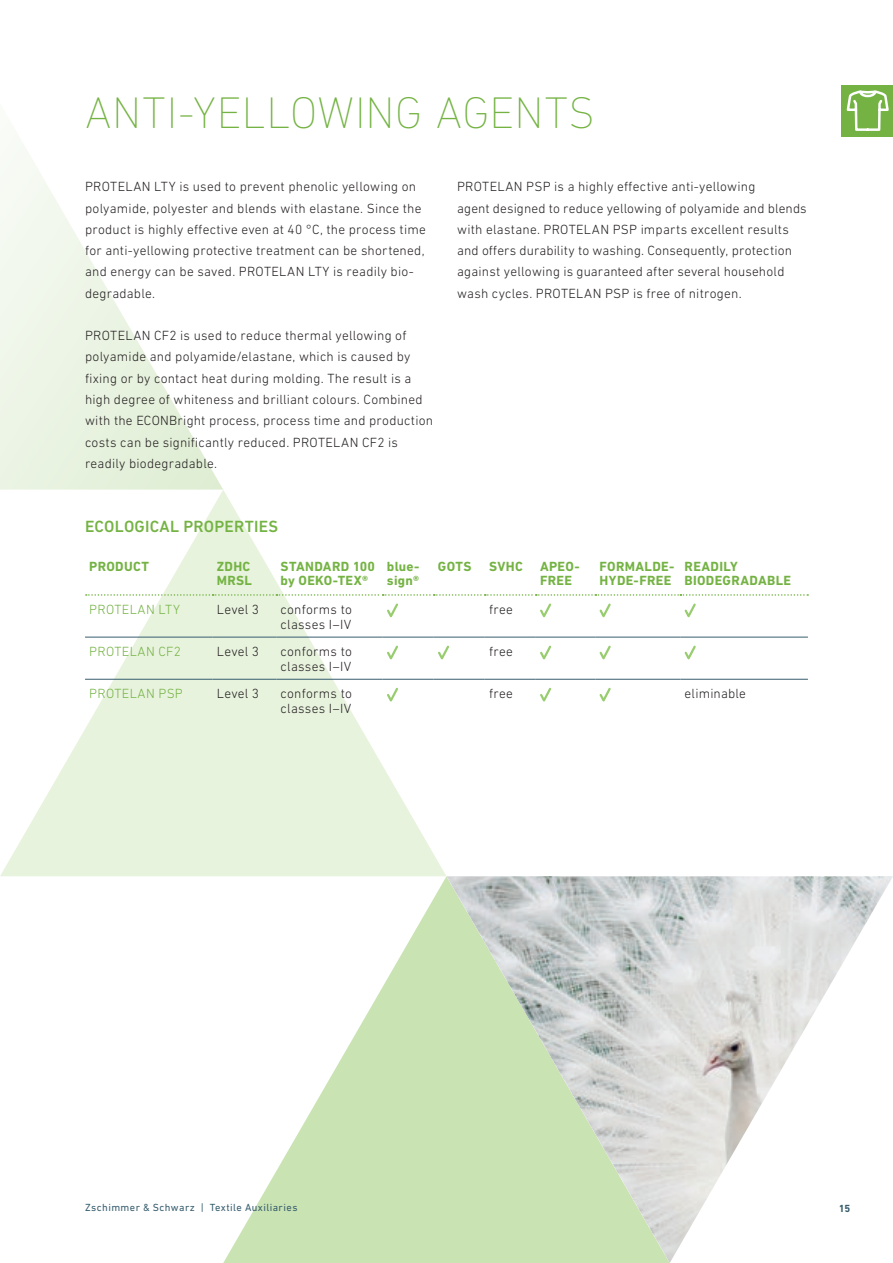
<style>
.page{position:relative;width:893px;height:1263px;background:#fff}
.page>*{position:absolute;margin:0;border:0;box-sizing:border-box;transform-origin:0 0}
.ZS_INNEN_HEAD{font:200 45px "DIN Next LT Pro";letter-spacing:.01em;color:#74b343}
.SUBHEAD{font:500 16.5px "DIN Next LT Pro";letter-spacing:.015em;color:#74b343}
.ZS_FLIESSTEXT{font:300 13.5px/21.3px "DIN Next LT Pro";letter-spacing:.015em;color:#231f20}
.t1{font:700 13.5px/13.5px "DIN Next LT Pro";letter-spacing:.02em;color:#74b343}
.t2{font:300 13.5px "DIN Next LT Pro";letter-spacing:.02em;color:#74b343}
.t3{font:10.5px "DIN Next LT Pro";letter-spacing:.04em;color:#375d6e}
.t4{font:700 10.5px "DIN Next LT Pro";color:#375d6e}
</style>
<div class="page">
<svg style="left:223px;top:876px;width:223px;height:387px"></svg>
<img style="left:446px;top:876px;width:447px;height:387px">
<svg style="left:0;top:490px;width:446px;height:386px;fill:#e8f3de"></svg>
<svg style="left:0;top:144px;width:223px;height:346px"></svg>
<div style="left:842px;top:85px;width:51px;height:51px;background:#74b343"></div>
<svg style="left:847px;top:90px;width:42px;height:41px"></svg>
<hr style="left:85px;top:637px;width:128px;height:1px;background:#375d6e">
<hr style="left:213px;top:637px;width:63px;height:1px;background:#375d6e">
<hr style="left:276px;top:637px;width:107px;height:1px;background:#375d6e">
<hr style="left:383px;top:637px;width:51px;height:1px;background:#375d6e">
<hr style="left:434px;top:637px;width:51px;height:1px;background:#375d6e">
<hr style="left:485px;top:637px;width:51px;height:1px;background:#375d6e">
<hr style="left:536px;top:637px;width:59px;height:1px;background:#375d6e">
<hr style="left:595px;top:637px;width:85px;height:1px;background:#375d6e">
<hr style="left:680px;top:637px;width:128px;height:1px;background:#375d6e">
<hr style="left:85px;top:679px;width:128px;height:1px;background:#375d6e">
<hr style="left:213px;top:679px;width:63px;height:1px;background:#375d6e">
<hr style="left:276px;top:679px;width:107px;height:1px;background:#375d6e">
<hr style="left:383px;top:679px;width:51px;height:1px;background:#375d6e">
<hr style="left:434px;top:679px;width:51px;height:1px;background:#375d6e">
<hr style="left:485px;top:679px;width:51px;height:1px;background:#375d6e">
<hr style="left:536px;top:679px;width:59px;height:1px;background:#375d6e">
<hr style="left:595px;top:679px;width:85px;height:1px;background:#375d6e">
<hr style="left:680px;top:679px;width:128px;height:1px;background:#375d6e">
<svg style="left:86px;top:594px;width:722px;height:27px"></svg>
<svg style="left:385px;top:644px;width:15px;height:19px"></svg>
<svg style="left:436px;top:644px;width:13px;height:19px"></svg>
<svg style="left:540px;top:645px;width:12px;height:15px"></svg>
<svg style="left:599px;top:645px;width:12px;height:15px"></svg>
<svg style="left:684px;top:645px;width:12px;height:15px"></svg>
<svg style="left:385px;top:686px;width:15px;height:19px"></svg>
<svg style="left:540px;top:687px;width:11px;height:15px"></svg>
<svg style="left:599px;top:687px;width:12px;height:15px"></svg>
<p class="ZS_INNEN_HEAD" style="left:85px;top:87px;width:512px">ANTI-YELLOWING AGENTS</p>
<p class="ZS_FLIESSTEXT" style="left:85px;top:176px;width:333px">PROTELAN LTY is used to prevent phenolic yellowing on</p>
<p class="ZS_FLIESSTEXT" style="left:85px;top:197px;width:338px">polyamide, polyester and blends with elastane. Since the</p>
<p class="ZS_FLIESSTEXT" style="left:85px;top:218px;width:342px">product is highly effective even at 40 °C, the process time</p>
<p class="ZS_FLIESSTEXT" style="left:85px;top:240px;width:341px">for anti-yellowing protective treatment can be shortened,</p>
<p class="ZS_FLIESSTEXT" style="left:85px;top:261px;width:329px">and energy can be saved. PROTELAN LTY is readily bio&shy;degradable.</p>
<p class="ZS_FLIESSTEXT" style="left:85px;top:325px;width:323px">PROTELAN CF2 is used to reduce thermal yellowing of</p>
<p class="ZS_FLIESSTEXT" style="left:85px;top:346px;width:327px">polyamide and polyamide/elastane, which is caused by</p>
<p class="ZS_FLIESSTEXT" style="left:85px;top:367px;width:328px">fixing or by contact heat during molding. The result is a</p>
<p class="ZS_FLIESSTEXT" style="left:85px;top:389px;width:339px">high degree of whiteness and brilliant colours. Combined</p>
<p class="ZS_FLIESSTEXT" style="left:85px;top:410px;width:350px">with the ECONBright process, process time and production</p>
<p class="ZS_FLIESSTEXT" style="left:85px;top:431px;width:314px">costs can be significantly reduced. PROTELAN CF2 is</p>
<p class="ZS_FLIESSTEXT" style="left:85px;top:452px;width:134px">readily biodegradable.</p>
<p class="SUBHEAD" style="left:85px;top:516px;width:195px">ECOLOGICAL PROPERTIES</p>
<p class="ZS_FLIESSTEXT" style="left:457px;top:176px;width:300px">PROTELAN PSP is a highly effective anti-yellowing</p>
<p class="ZS_FLIESSTEXT" style="left:457px;top:197px;width:351px">agent designed to reduce yellowing of polyamide and blends with elastane. PROTELAN PSP imparts excellent results and offers durability to washing. Consequently, protection against yellowing is guaranteed after several household wash cycles. PROTELAN PSP is free of nitrogen.</p>
<p class="t1" style="left:89px;top:560px;width:61px">PRODUCT</p>
<p class="t1" style="left:217px;top:560px;width:37px">ZDHC<br>MRSL</p>
<p class="t1" style="left:281px;top:560px;width:96px">STANDARD 100 by OEKO-TEX®</p>
<p class="t1" style="left:387px;top:560px;width:34px">blue&shy;sign®</p>
<p class="t1" style="left:438px;top:560px;width:35px">GOTS</p>
<p class="t1" style="left:489px;top:560px;width:35px">SVHC</p>
<p class="t1" style="left:540px;top:560px;width:41px">APEO-<br>FREE</p>
<p class="t1" style="left:600px;top:560px;width:76px">FORMALDE-</p>
<p class="t1" style="left:600px;top:573px;width:73px">HYDE-FREE</p>
<p class="t1" style="left:685px;top:560px;width:55px">READILY</p>
<p class="t1" style="left:685px;top:573px;width:108px">BIODEGRADABLE</p>
<p class="t2" style="left:89px;top:601px;width:92px">PROTELAN LTY</p>
<p class="ZS_FLIESSTEXT" style="left:217px;top:598px;width:44px">Level 3</p>
<p class="ZS_FLIESSTEXT" style="left:281px;top:601px;width:73px;line-height:15px">conforms to classes I–IV</p>
<p class="ZS_FLIESSTEXT" style="left:489px;top:598px;width:25px">free</p>
<p class="t2" style="left:89px;top:643px;width:93px">PROTELAN CF2</p>
<p class="ZS_FLIESSTEXT" style="left:217px;top:640px;width:44px">Level 3</p>
<p class="ZS_FLIESSTEXT" style="left:281px;top:643px;width:73px;line-height:15px">conforms to classes I–IV</p>
<p class="ZS_FLIESSTEXT" style="left:489px;top:640px;width:25px">free</p>
<p class="t2" style="left:89px;top:685px;width:95px">PROTELAN PSP</p>
<p class="ZS_FLIESSTEXT" style="left:217px;top:682px;width:44px">Level 3</p>
<p class="ZS_FLIESSTEXT" style="left:281px;top:686px;width:73px;line-height:15px">conforms to classes I–IV</p>
<p class="ZS_FLIESSTEXT" style="left:489px;top:682px;width:25px">free</p>
<p class="ZS_FLIESSTEXT" style="left:685px;top:682px;width:63px">eliminable</p>
<p class="t3" style="left:85px;top:1202px;width:214px">Zschimmer &amp; Schwarz | Textile Auxiliaries</p>
<p class="t4" style="left:839px;top:1202px;width:13px">15</p>
</div>
